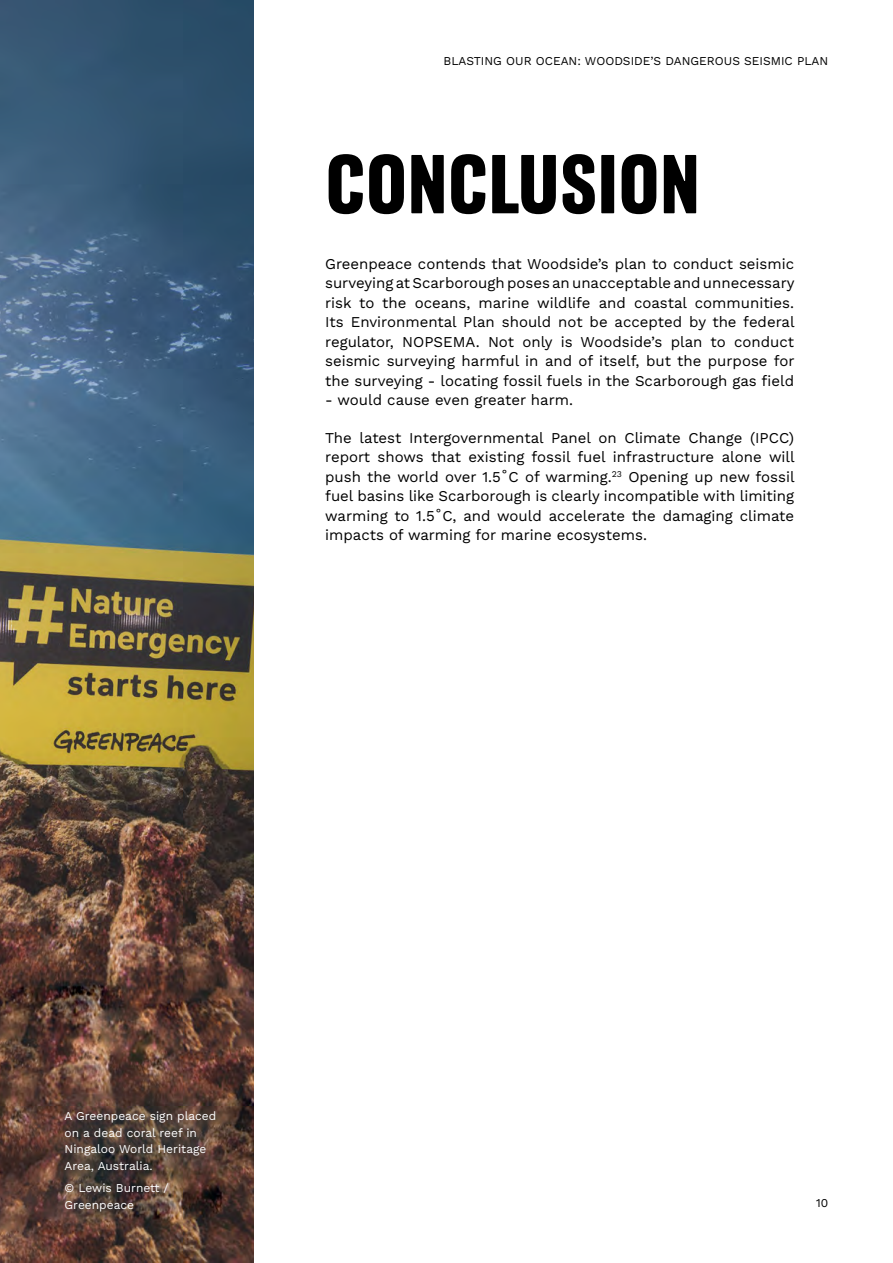
<style>
.page{position:relative;width:893px;height:1263px;background:#fff}
.page>*{position:absolute;margin:0;border:0;box-sizing:border-box;transform-origin:0 0}
.t1{font:72px "Zodiac Sans";color:#000}
.t2{font:15px/19.5px "Work Sans";color:#000;text-align:justify}
.t3{font:12px/16.5px "Work Sans";color:#fff}
.t4{font:12px "Work Sans";color:#000}
</style>
<div class="page">
<img style="left:0;top:0;width:254px;height:1263px">
<div style="left:32px;top:1080px;width:220px;height:168px;background:#18535e;opacity:.2"></div>
<p class="t4" style="left:443px;top:52px;width:386px">BLASTING OUR OCEAN: WOODSIDE’S DANGEROUS SEISMIC PLAN</p>
<h1 class="t1" style="left:325px;top:146px;width:376px">CONCLUSION</h1>
<p class="t2" style="left:325px;top:253px;width:471px">Greenpeace contends that Woodside’s plan to conduct seismic surveying at Scarborough poses an unacceptable and unnecessary risk to the oceans, marine wildlife and coastal communities.<br>Its Environmental Plan should not be accepted by the federal regulator, NOPSEMA. Not only is Woodside’s plan to conduct seismic surveying harmful in and of itself, but the purpose for the surveying - locating fossil fuels in the Scarborough gas field</p>
<p class="t2" style="left:325px;top:390px;width:249px">- would cause even greater harm.</p>
<p class="t2" style="left:325px;top:427px;width:471px">The latest Intergovernmental Panel on Climate Change (IPCC) report shows that existing fossil fuel infrastructure alone will push the world over 1.5˚C of warming.<sup>23</sup> Opening up new fossil fuel basins like Scarborough is clearly incompatible with limiting warming to 1.5˚C, and would accelerate the damaging climate impacts of warming for marine ecosystems.</p>
<p class="t3" style="left:65px;top:1108px;width:153px">A Greenpeace sign placed on a dead coral reef in<br>Ningaloo World Heritage<br>Area, Australia.</p>
<p class="t3" style="left:65px;top:1180px;width:106px">© Lewis Burnett /<br>Greenpeace</p>
<p class="t4" style="left:816px;top:1194px;width:14px">10</p>
</div>
